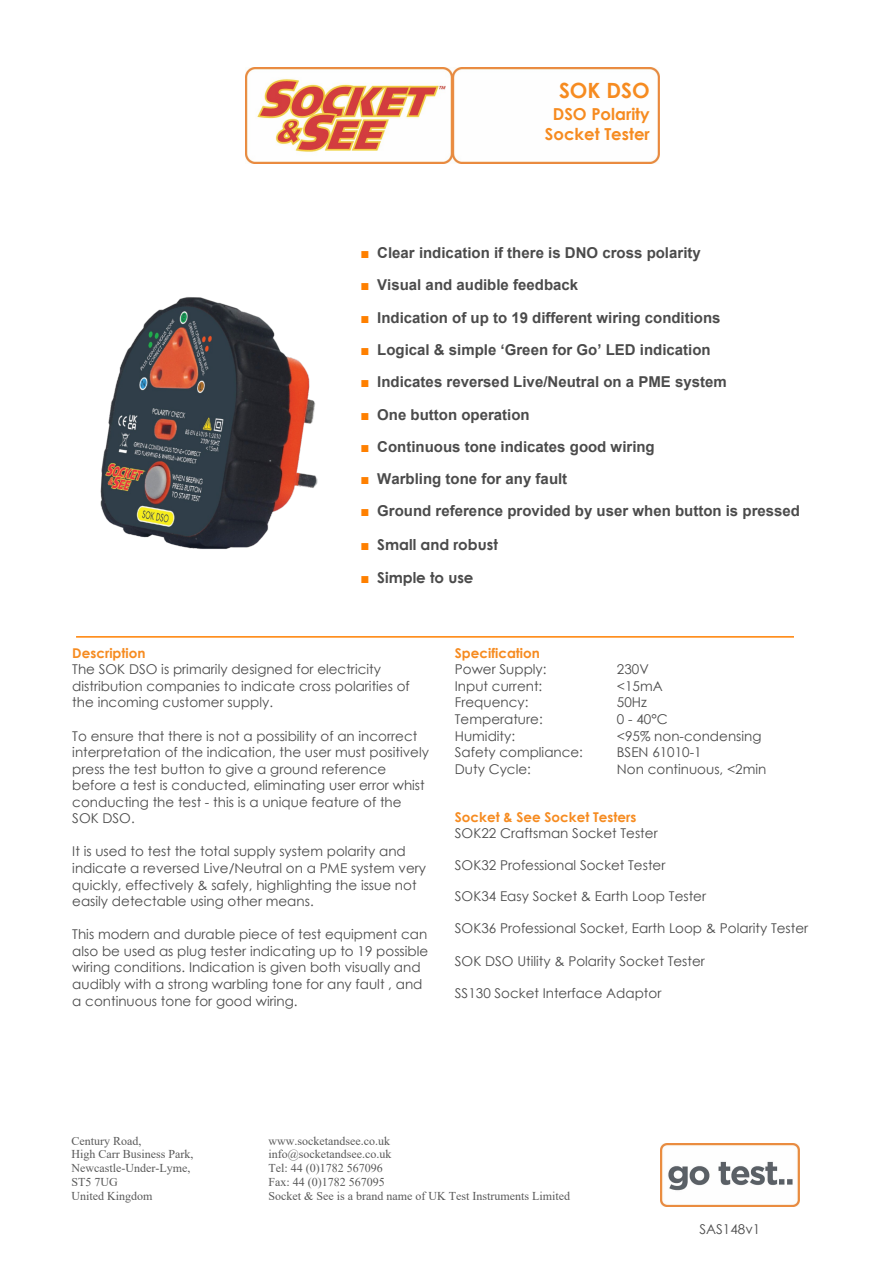
<style>
.page{position:relative;width:893px;height:1263px;background:#fff}
.page>*{position:absolute;margin:0;border:0;box-sizing:border-box;transform-origin:0 0}
.t1{font:700 21px "Century Gothic";color:#f68b20}
.t2{font:700 16.5px/20.2px "Century Gothic";color:#f68b20;text-align:center}
.t3{font:700 15px "Arial";color:#4b4b4b}
.t4{font:700 15px "Century Gothic";color:#4b4b4b}
.t5{font:13.5px/16.5px "Century Gothic";color:#4b4b4b}
.t6{font:700 13.5px "Century Gothic";color:#f68b20}
.t7{font:12px/13.8px "Times New Roman";color:#595959}
.s1{font-family:"Times New Roman";color:#ff8000}
</style>
<div class="page">
<img style="left:246px;top:68px;width:414px;height:95px">
<img style="left:661px;top:1143px;width:138px;height:64px">
<img style="left:100px;top:297px;width:218px;height:252px">
<hr style="left:76px;top:636px;width:718px;height:2px;background:#ff8000">
<h1 class="t1" style="left:559px;top:82px;width:92px">SOK DSO</h1>
<p class="t2" style="left:545px;top:105px;width:106px">DSO Polarity<br>Socket Tester</p>
<p class="t3" style="left:360px;top:247px;width:342px"><span class="s1">■</span> Clear indication if there is DNO cross polarity</p>
<p class="t3" style="left:360px;top:280px;width:219px"><span class="s1">■</span> Visual and audible feedback</p>
<p class="t3" style="left:360px;top:312px;width:362px"><span class="s1">■</span> Indication of up to 19 different wiring conditions</p>
<p class="t3" style="left:360px;top:344px;width:352px"><span class="s1">■</span> Logical &amp; simple ‘Green for Go’ LED indication</p>
<p class="t3" style="left:360px;top:376px;width:368px"><span class="s1">■</span> Indicates reversed Live/Neutral on a PME system</p>
<p class="t3" style="left:360px;top:409px;width:171px"><span class="s1">■</span> One button operation</p>
<p class="t3" style="left:360px;top:441px;width:296px"><span class="s1">■</span> Continuous tone indicates good wiring</p>
<p class="t3" style="left:360px;top:473px;width:208px"><span class="s1">■</span> Warbling tone for any fault</p>
<p class="t3" style="left:360px;top:506px;width:441px"><span class="s1">■</span> Ground reference provided by user when button is pressed</p>
<p class="t4" style="left:360px;top:539px;width:139px"><span class="s1">■</span> Small and robust</p>
<p class="t4" style="left:360px;top:572px;width:115px"><span class="s1">■</span> Simple to use</p>
<p class="t6" style="left:72px;top:648px;width:75px">Description</p>
<p class="t5" style="left:72px;top:662px;width:339px">The SOK DSO is primarily designed for electricity distribution companies to indicate cross polarities of the incoming customer supply.</p>
<p class="t5" style="left:72px;top:728px;width:358px">To ensure that there is not a possibility of an incorrect interpretation of the indication, the user must positively press the test button to give a ground reference before a test is conducted, eliminating user error whist conducting the test - this is a unique feature of the SOK DSO.</p>
<p class="t5" style="left:72px;top:844px;width:355px">It is used to test the total supply system polarity and indicate a reversed Live/Neutral on a PME system very quickly, effectively &amp; safely, highlighting the issue not easily detectable using other means.</p>
<p class="t5" style="left:72px;top:927px;width:357px">This modern and durable piece of test equipment can also be used as plug tester indicating up to 19 possible wiring conditions. Indication is given both visually and audibly with a strong warbling tone for any fault , and a continuous tone for good wiring.</p>
<p class="t6" style="left:455px;top:648px;width:87px">Specification</p>
<p class="t5" style="left:455px;top:662px;width:93px">Power Supply:</p>
<p class="t5" style="left:617px;top:662px;width:33px">230V</p>
<p class="t5" style="left:455px;top:679px;width:89px">Input current:</p>
<p class="t5" style="left:617px;top:679px;width:47px">&lt;15mA</p>
<p class="t5" style="left:455px;top:695px;width:75px">Frequency:</p>
<p class="t5" style="left:617px;top:695px;width:31px">50Hz</p>
<p class="t5" style="left:455px;top:712px;width:89px">Temperature:</p>
<p class="t5" style="left:617px;top:712px;width:52px">0 - 40°C</p>
<p class="t5" style="left:455px;top:728px;width:62px">Humidity:</p>
<p class="t5" style="left:617px;top:728px;width:146px">&lt;95% non-condensing</p>
<p class="t5" style="left:455px;top:745px;width:130px">Safety compliance:</p>
<p class="t5" style="left:617px;top:745px;width:86px">BSEN 61010-1</p>
<p class="t5" style="left:455px;top:762px;width:77px">Duty Cycle:</p>
<p class="t5" style="left:617px;top:762px;width:151px">Non continuous, &lt;2min</p>
<p class="t6" style="left:455px;top:812px;width:183px">Socket &amp; See Socket Testers</p>
<p class="t5" style="left:455px;top:826px;width:204px">SOK22 Craftsman Socket Tester</p>
<p class="t5" style="left:455px;top:858px;width:212px">SOK32 Professional Socket Tester</p>
<p class="t5" style="left:455px;top:889px;width:253px">SOK34 Easy Socket &amp; Earth Loop Tester</p>
<p class="t5" style="left:455px;top:921px;width:355px">SOK36 Professional Socket, Earth Loop &amp; Polarity Tester</p>
<p class="t5" style="left:455px;top:954px;width:252px">SOK DSO Utility &amp; Polarity Socket Tester</p>
<p class="t5" style="left:455px;top:986px;width:208px">SS130 Socket Interface Adaptor</p>
<p class="t7" style="left:71px;top:1135px;width:124px">Century Road,<br>High Carr Business Park,<br>Newcastle-Under-Lyme,<br>ST5 7UG<br>United Kingdom</p>
<p class="t7" style="left:268px;top:1135px;width:303px">www.socketandsee.co.uk<br>info@socketandsee.co.uk<br>Tel: 44 (0)1782 567096<br>Fax: 44 (0)1782 567095<br>Socket &amp; See is a brand name of UK Test Instruments Limited</p>
<p class="t5" style="left:699px;top:1222px;width:62px">SAS148v1</p>
</div>
